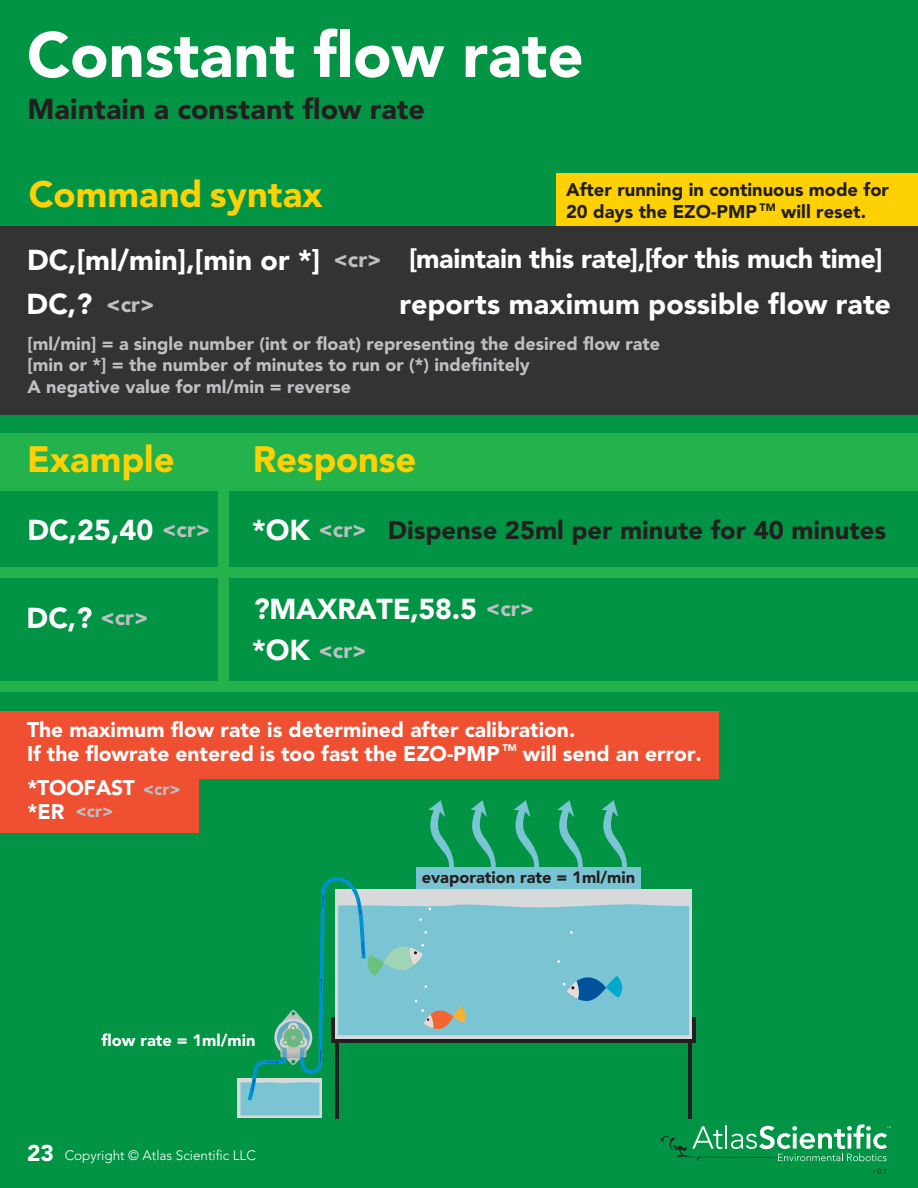
<style>
.page{position:relative;width:918px;height:1188px;background:#009444}
.page>*{position:absolute;margin:0;border:0;box-sizing:border-box;transform-origin:0 0}
.t1{font:900 63px "Avenir";color:#fff}
.t2{font:900 36.45px "Avenir";color:#fed105}
.t3{font:900 28.65px "Avenir";color:#fff}
.t4{font:900 28.65px "Avenir";letter-spacing:.005em;color:#231f20}
.t5{font:900 27px "Avenir";letter-spacing:-.015em;color:#fff}
.t6{font:900 25.5px "Avenir";color:#231f20}
.t7{font:900 21.75px "Avenir";color:#bebfc2}
.t8{font:900 21px "Avenir";color:#fff}
.t9{font:900 18.3px "Avenir";color:#231f20}
.t10{font:900 18px "Avenir";color:#bebfc2}
.t11{font:900 17.25px "Avenir";color:#bebfc2}
.t12{font:900 16.35px "Avenir";color:#231f20}
.t13{font:900 16.35px "Avenir";color:#fff}
.t14{font:300 13.5px "Avenir";color:#fff}
.t15{font:900 9.6px "Avenir";color:#fff}
.t16{font:300 7.5px "Avenir";color:#231f20}
.s1{font-weight:900;font-size:22.65px}
</style>
<div class="page">
<div style="left:0;top:226px;width:918px;height:188px;background:#333"></div>
<div style="left:0;top:433px;width:918px;height:57px;background:#23b24b"></div>
<div style="left:218px;top:488px;width:11px;height:193px;background:#23b24b"></div>
<div style="left:0;top:567px;width:918px;height:11px;background:#23b24b"></div>
<div style="left:0;top:681px;width:918px;height:11px;background:#23b24b"></div>
<div style="left:0;top:711px;width:719px;height:67px;background:#ef5032"></div>
<div style="left:0;top:765px;width:199px;height:68px;background:#ef5032"></div>
<div style="left:557px;top:173px;width:361px;height:53px;background:#fed105"></div>
<div style="left:335px;top:889px;width:357px;height:150px;background:#d8d9da"></div>
<div style="left:496px;top:904px;width:193px;height:131px;background:#7ac4d3"></div>
<div style="left:237px;top:1078px;width:85px;height:40px;background:linear-gradient(to right,#d8d9da,#d8d9da)"></div>
<hr style="left:335px;top:1043px;width:4px;height:76px;background:#231f20">
<hr style="left:692px;top:1018px;width:4px;height:21px;background:#231f20">
<hr style="left:688px;top:1043px;width:4px;height:76px;background:#231f20">
<hr style="left:331px;top:1039px;width:365px;height:4px;background:#231f20">
<svg style="left:563px;top:976px;width:65px;height:26px;background:#4ea0c1"></svg>
<svg style="left:241px;top:800px;width:255px;height:316px"></svg>
<svg style="left:514px;top:800px;width:25px;height:67px"></svg>
<svg style="left:557px;top:800px;width:26px;height:67px"></svg>
<svg style="left:601px;top:800px;width:26px;height:67px"></svg>
<div style="left:416px;top:867px;width:224px;height:22px;background:#78c4d2"></div>
<svg style="left:660px;top:1124px;width:231px;height:37px"></svg>
<p class="t1" style="left:27px;top:17px;width:558px">Constant flow rate</p>
<p class="t4" style="left:27px;top:92px;width:399px">Maintain a constant flow rate</p>
<p class="t2" style="left:29px;top:172px;width:295px">Command syntax</p>
<p class="t9" style="left:566px;top:178px;width:324px">After running in continuous mode for</p>
<p class="t9" style="left:566px;top:200px;width:302px">20 days the EZO-PMP <sup>TM</sup> will reset.</p>
<p class="t3" style="left:27px;top:242px;width:295px">DC,[ml/min],[min or *]</p>
<p class="t7" style="left:333px;top:247px;width:50px">&lt;cr&gt;</p>
<p class="t5" style="left:409px;top:243px;width:475px">[maintain this rate],[for this much time]</p>
<p class="t3" style="left:27px;top:287px;width:67px">DC,?</p>
<p class="t7" style="left:106px;top:291px;width:50px">&lt;cr&gt;</p>
<p class="t3" style="left:399px;top:287px;width:493px">reports maximum possible flow rate</p>
<p class="t10" style="left:28px;top:333px;width:634px">[ml/min] = a single number (int or float) representing the desired flow rate</p>
<p class="t10" style="left:28px;top:354px;width:504px">[min or *] = the number of minutes to run or (*) indefinitely</p>
<p class="t10" style="left:28px;top:376px;width:325px">A negative value for ml/min = reverse</p>
<p class="t2" style="left:27px;top:438px;width:149px">Example</p>
<p class="t2" style="left:253px;top:438px;width:165px">Response</p>
<p class="t3" style="left:27px;top:513px;width:127px">DC,25,40</p>
<p class="t7" style="left:162px;top:517px;width:50px">&lt;cr&gt;</p>
<p class="t3" style="left:27px;top:600px;width:67px">DC,?</p>
<p class="t7" style="left:100px;top:604px;width:50px">&lt;cr&gt;</p>
<p class="t3" style="left:252px;top:513px;width:60px">*OK</p>
<p class="t7" style="left:319px;top:516px;width:50px">&lt;cr&gt;</p>
<p class="t6" style="left:388px;top:515px;width:500px">Dispense 25ml per minute for 40 minutes</p>
<p class="t3" style="left:254px;top:592px;width:225px">?MAXRATE,58.5</p>
<p class="t3" style="left:252px;top:633px;width:60px">*OK</p>
<p class="t7" style="left:319px;top:637px;width:50px">&lt;cr&gt;</p>
<p class="t7" style="left:486px;top:596px;width:50px">&lt;cr&gt;</p>
<p class="t8" style="left:27px;top:717px;width:550px">The maximum flow rate is determined after calibration.</p>
<p class="t8" style="left:27px;top:741px;width:474px">If the flowrate entered is too fast the EZO-PMP</p>
<p class="t15" style="left:502px;top:742px;width:16px">TM</p>
<p class="t8" style="left:523px;top:741px;width:180px">will send an error.</p>
<p class="t8" style="left:27px;top:775px;width:109px">*TOOFAST</p>
<p class="t8" style="left:27px;top:799px;width:38px">*ER</p>
<p class="t11" style="left:76px;top:801px;width:40px">&lt;cr&gt;</p>
<p class="t11" style="left:143px;top:778px;width:40px">&lt;cr&gt;</p>
<p class="t13" style="left:102px;top:1030px;width:155px">flow rate = 1ml/min</p>
<p class="t14" style="left:27px;top:1148px;width:230px"><span class="s1">23</span> Copyright © Atlas Scientific LLC</p>
<p class="t12" style="left:422px;top:868px;width:215px">evaporation rate = 1ml/min</p>
<p class="t16" style="left:873px;top:1167px;width:16px">r 0.1</p>
</div>
